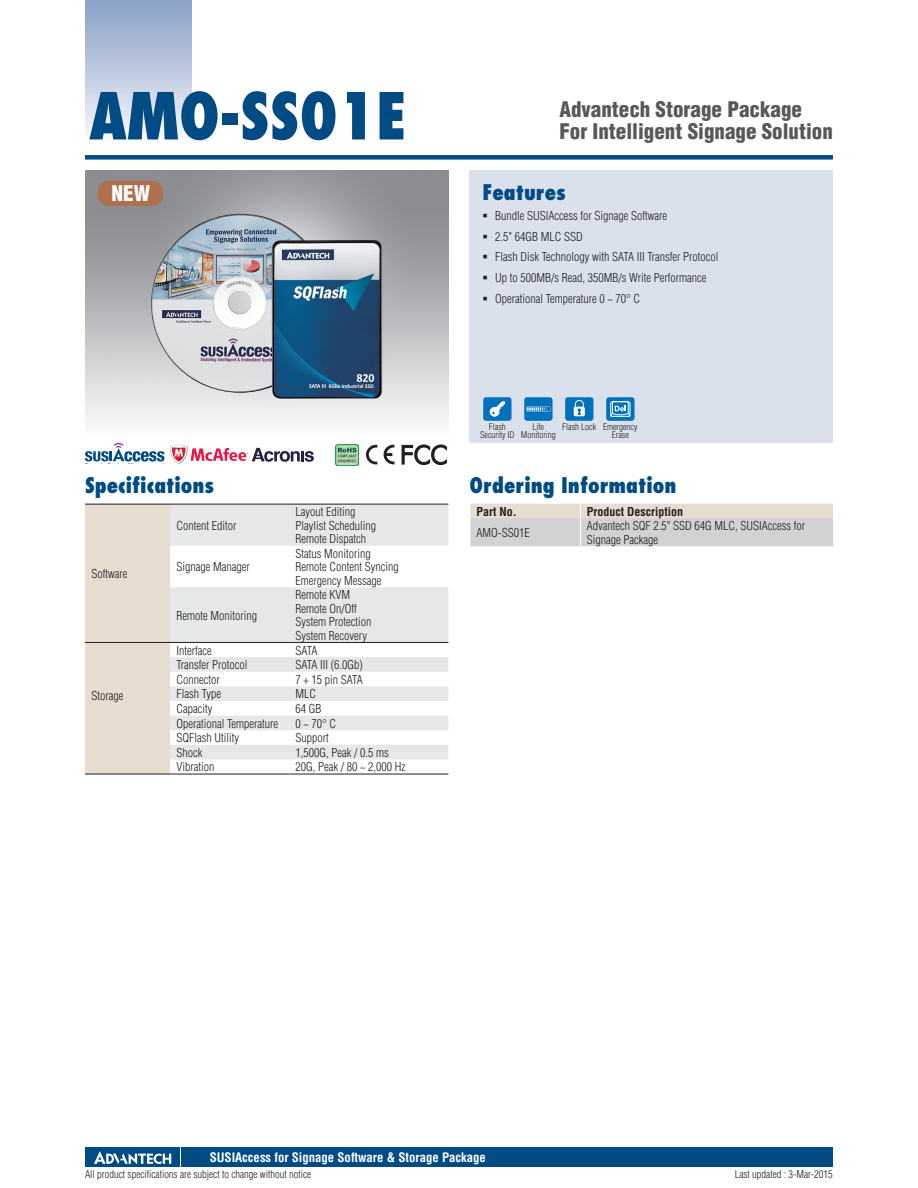
<style>
.page{position:relative;width:918px;height:1188px;background:#fff}
.page>*{position:absolute;margin:0;border:0;box-sizing:border-box;transform-origin:0 0}
.t1{font:800 condensed 63px "Futura";color:#004b84}
.t2{font:900 condensed 21px/22.5px "Helvetica";color:#57585a}
.t3{font:800 condensed 21px "Futura";color:#004b84}
.t4{font:900 condensed 21px "Helvetica";color:#fff}
.t5{font:700 condensed 12.75px "Helvetica";color:#fff}
.t6{font:300 condensed 12px/13.5px "Helvetica";color:#231f20}
.t7{font:700 condensed 12px "Helvetica";color:#231f20}
.t8{font:300 condensed 10.5px "Helvetica";color:#231f20}
.t9{font:300 condensed 9px/8.2px "Helvetica";color:#231f20;text-align:center}
</style>
<div class="page">
<div style="left:85px;top:155px;width:748px;height:5px;background:#004b84"></div>
<div style="left:85px;top:0;width:106px;height:143px;background:linear-gradient(to bottom,#879fc5,#fafafd)"></div>
<div style="left:182px;top:1147px;width:651px;height:20px;background:#004b84"></div>
<div style="left:85px;top:1147px;width:95px;height:20px;background:#004b84"></div>
<svg style="left:94px;top:1151px;width:77px;height:13px"></svg>
<div style="left:470px;top:170px;width:363px;height:272px;background:#dae1ed"></div>
<img style="left:85px;top:170px;width:363px;height:255px">
<div style="left:85px;top:505px;width:85px;height:269px;background:#e6dccf"></div>
<svg style="left:170px;top:505px;width:278px;height:254px;fill:#e6e7e9"></svg>
<hr style="left:85px;top:504px;width:85px;height:1px;background:#231f20">
<hr style="left:170px;top:504px;width:119px;height:1px;background:#231f20">
<hr style="left:289px;top:504px;width:159px;height:1px;background:#231f20">
<hr style="left:85px;top:642px;width:85px;height:1px;background:#231f20">
<hr style="left:85px;top:774px;width:85px;height:1px;background:#231f20">
<hr style="left:170px;top:642px;width:119px;height:1px;background:#231f20">
<hr style="left:289px;top:642px;width:159px;height:1px;background:#231f20">
<hr style="left:170px;top:774px;width:119px;height:1px;background:#231f20">
<hr style="left:289px;top:774px;width:159px;height:1px;background:#231f20">
<div style="left:98px;top:181px;width:65px;height:25px;background:#af704e;border-radius:10px"></div>
<svg style="left:470px;top:504px;width:363px;height:42px;background:#d8d5d2"></svg>
<img style="left:151px;top:214px;width:231px;height:185px">
<div style="left:524px;top:397px;width:29px;height:24px;background:#0072bc;border-radius:3px"></div>
<svg style="left:526px;top:407px;width:25px;height:4px"></svg>
<div style="left:483px;top:397px;width:29px;height:24px;background:#0072bc;border-radius:3px"></div>
<svg style="left:490px;top:401px;width:15px;height:16px"></svg>
<div style="left:565px;top:397px;width:28px;height:24px;background:#0072bc;border-radius:3px"></div>
<svg style="left:574px;top:400px;width:11px;height:16px"></svg>
<div style="left:606px;top:397px;width:29px;height:24px;background:#0072bc;border-radius:3px"></div>
<svg style="left:610px;top:401px;width:21px;height:16px"></svg>
<img style="left:335px;top:444px;width:23px;height:21px">
<svg style="left:366px;top:445px;width:11px;height:19px"></svg>
<svg style="left:384px;top:444px;width:10px;height:21px"></svg>
<svg style="left:401px;top:444px;width:47px;height:22px"></svg>
<svg style="left:252px;top:448px;width:62px;height:14px"></svg>
<img style="left:170px;top:444px;width:79px;height:20px">
<svg style="left:85px;top:443px;width:80px;height:19px"></svg>
<h1 class="t1" style="left:89px;top:76px;width:320px">AMO-SS01E</h1>
<h2 class="t4" style="left:111px;top:181px;width:40px">NEW</h2>
<h2 class="t3" style="left:85px;top:472px;width:131px">Specifications</h2>
<p class="t6" style="left:91px;top:567px;width:37px">Software</p>
<p class="t6" style="left:176px;top:519px;width:61px">Content Editor</p>
<p class="t6" style="left:176px;top:560px;width:75px">Signage Manager</p>
<p class="t6" style="left:176px;top:608px;width:82px">Remote Monitoring</p>
<p class="t6" style="left:296px;top:505px;width:82px">Layout Editing<br>Playlist Scheduling<br>Remote Dispatch</p>
<p class="t6" style="left:296px;top:547px;width:105px">Status Monitoring<br>Remote Content Syncing<br>Emergency Message</p>
<p class="t6" style="left:296px;top:588px;width:77px">Remote KVM<br>Remote On/Off<br>System Protection<br>System Recovery</p>
<p class="t6" style="left:91px;top:688px;width:33px">Storage</p>
<p class="t6" style="left:176px;top:643px;width:37px">Interface</p>
<p class="t6" style="left:296px;top:643px;width:24px">SATA</p>
<p class="t6" style="left:176px;top:658px;width:73px">Transfer Protocol</p>
<p class="t6" style="left:296px;top:658px;width:69px">SATA III (6.0Gb)</p>
<p class="t6" style="left:176px;top:673px;width:45px">Connector</p>
<p class="t6" style="left:296px;top:673px;width:69px">7 + 15 pin SATA</p>
<p class="t6" style="left:176px;top:687px;width:46px">Flash Type</p>
<p class="t6" style="left:296px;top:687px;width:22px">MLC</p>
<p class="t6" style="left:176px;top:702px;width:37px">Capacity</p>
<p class="t6" style="left:296px;top:702px;width:27px">64 GB</p>
<p class="t6" style="left:176px;top:716px;width:103px">Operational Temperature</p>
<p class="t6" style="left:296px;top:716px;width:42px">0 ~ 70° C</p>
<p class="t6" style="left:176px;top:731px;width:64px">SQFlash Utility</p>
<p class="t6" style="left:296px;top:731px;width:35px">Support</p>
<p class="t6" style="left:176px;top:746px;width:27px">Shock</p>
<p class="t6" style="left:296px;top:746px;width:95px">1,500G, Peak / 0.5 ms</p>
<p class="t6" style="left:176px;top:760px;width:39px">Vibration</p>
<p class="t6" style="left:296px;top:760px;width:111px">20G, Peak / 80 ~ 2,000 Hz</p>
<h2 class="t2" style="left:559px;top:98px;width:275px">Advantech Storage Package<br>For Intelligent Signage Solution</h2>
<h2 class="t3" style="left:482px;top:178px;width:85px">Features</h2>
<p class="t6" style="left:495px;top:205px;width:225px;line-height:20.7px">Bundle SUSIAccess for Signage Software<br>2.5" 64GB MLC SSD<br>Flash Disk Technology with SATA III Transfer Protocol Up to 500MB/s Read, 350MB/s Write Performance Operational Temperature 0 ~ 70° C</p>
<p class="t9" style="left:480px;top:422px;width:36px">Flash<br>Security ID</p>
<p class="t9" style="left:521px;top:422px;width:36px">Life<br>Monitoring</p>
<p class="t9" style="left:612px;top:422px;width:27px;text-align:left;text-indent:-50px">Flash Lock Emergency<br>Erase</p>
<h2 class="t3" style="left:470px;top:472px;width:208px">Ordering Information</h2>
<p class="t7" style="left:476px;top:504px;width:42px">Part No.</p>
<p class="t7" style="left:587px;top:504px;width:98px">Product Description</p>
<p class="t6" style="left:476px;top:526px;width:55px">AMO-SS01E</p>
<p class="t6" style="left:587px;top:519px;width:220px">Advantech SQF 2.5" SSD 64G MLC, SUSIAccess for<br>Signage Package</p>
<p class="t5" style="left:210px;top:1150px;width:278px">SUSIAccess for Signage Software &amp; Storage Package</p>
<p class="t8" style="left:85px;top:1168px;width:228px">All product specifications are subject to change without notice</p>
<p class="t8" style="left:735px;top:1168px;width:100px">Last updated : 3-Mar-2015</p>
</div>
